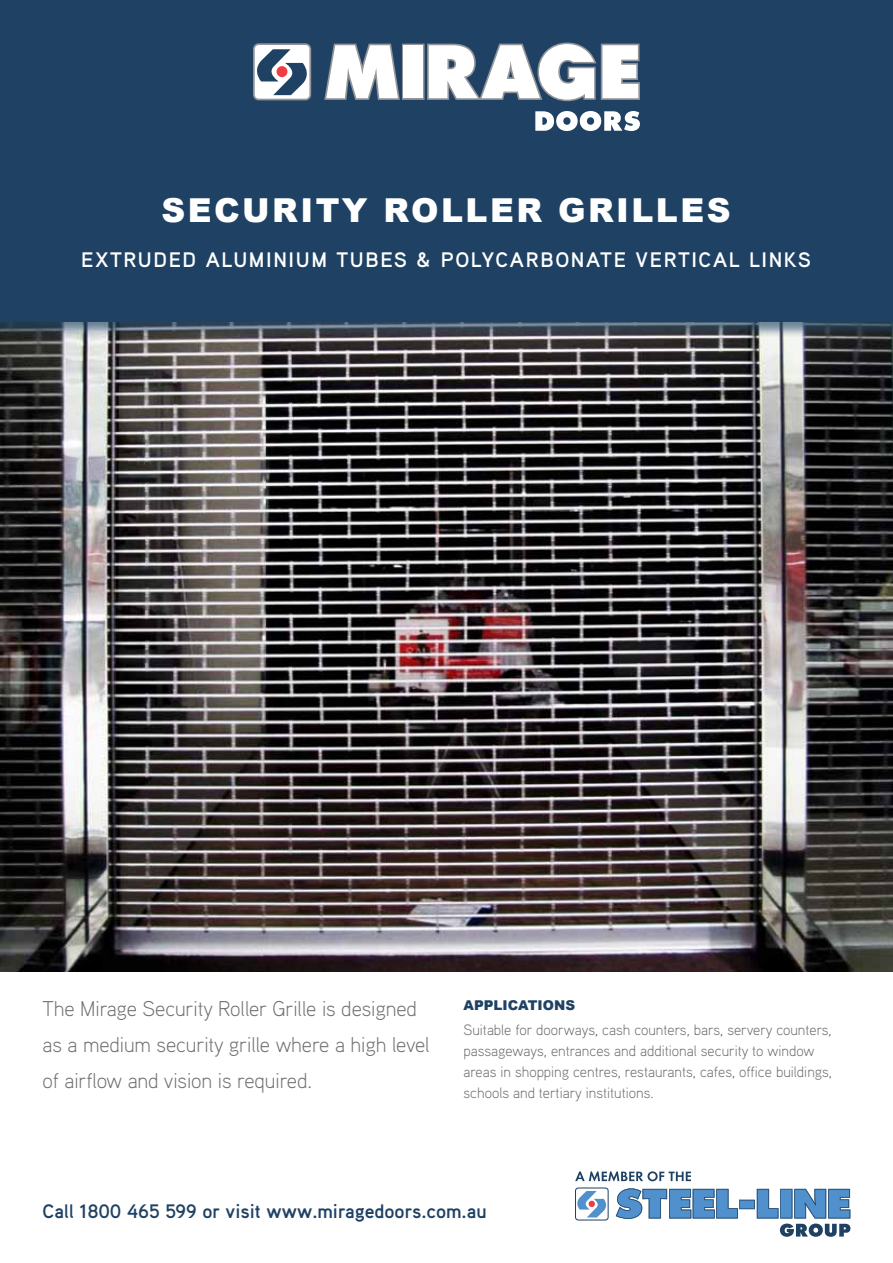
<style>
.page{position:relative;width:893px;height:1263px;background:#fff}
.page>*{position:absolute;margin:0;border:0;box-sizing:border-box;transform-origin:0 0}
.t1{font:900 33px "Arial";letter-spacing:.075em;color:#fff}
.t2{font:300 21.3px/36px "Aaux Pro";letter-spacing:-.005em;color:#6d6e71}
.t3{font:700 21px "Aaux Pro";letter-spacing:.075em;color:#fff}
.t4{font:700 19.5px "Aaux Pro";color:#1e4164}
.t5{font:300 15px/21px "Aaux Pro";color:#67686b}
.t6{font:900 13.5px "Arial";color:#1e4164}
</style>
<div class="page">
<img style="left:0;top:338px;width:893px;height:633px">
<div style="left:0;top:0;width:893px;height:338px;background:#214563;opacity:.63"></div>
<div style="left:0;top:0;width:893px;height:321px;background:#1e4164"></div>
<svg style="left:575px;top:1187px;width:34px;height:33px"></svg>
<svg style="left:616px;top:1188px;width:234px;height:49px"></svg>
<svg style="left:575px;top:1171px;width:116px;height:10px"></svg>
<svg style="left:253px;top:43px;width:59px;height:57px"></svg>
<svg style="left:535px;top:111px;width:105px;height:20px"></svg>
<svg style="left:324px;top:42px;width:316px;height:59px"></svg>
<h1 class="t1" style="left:161px;top:186px;width:571px">SECURITY ROLLER GRILLES</h1>
<h3 class="t3" style="left:81px;top:246px;width:731px">EXTRUDED ALUMINIUM TUBES &amp; POLYCARBONATE VERTICAL LINKS</h3>
<h2 class="t2" style="left:43px;top:990px;width:388px">The Mirage Security Roller Grille is designed as a medium security grille where a high level of airflow and vision is required.</h2>
<p class="t6" style="left:463px;top:995px;width:113px">APPLICATIONS</p>
<p class="t5" style="left:463px;top:1019px;width:370px">Suitable for doorways, cash counters, bars, servery counters, passageways, entrances and additional security to window areas in shopping centres, restaurants, cafes, office buildings, schools and tertiary institutions.</p>
<h3 class="t4" style="left:43px;top:1199px;width:446px">Call 1800 465 599 or visit www.miragedoors.com.au</h3>
</div>
